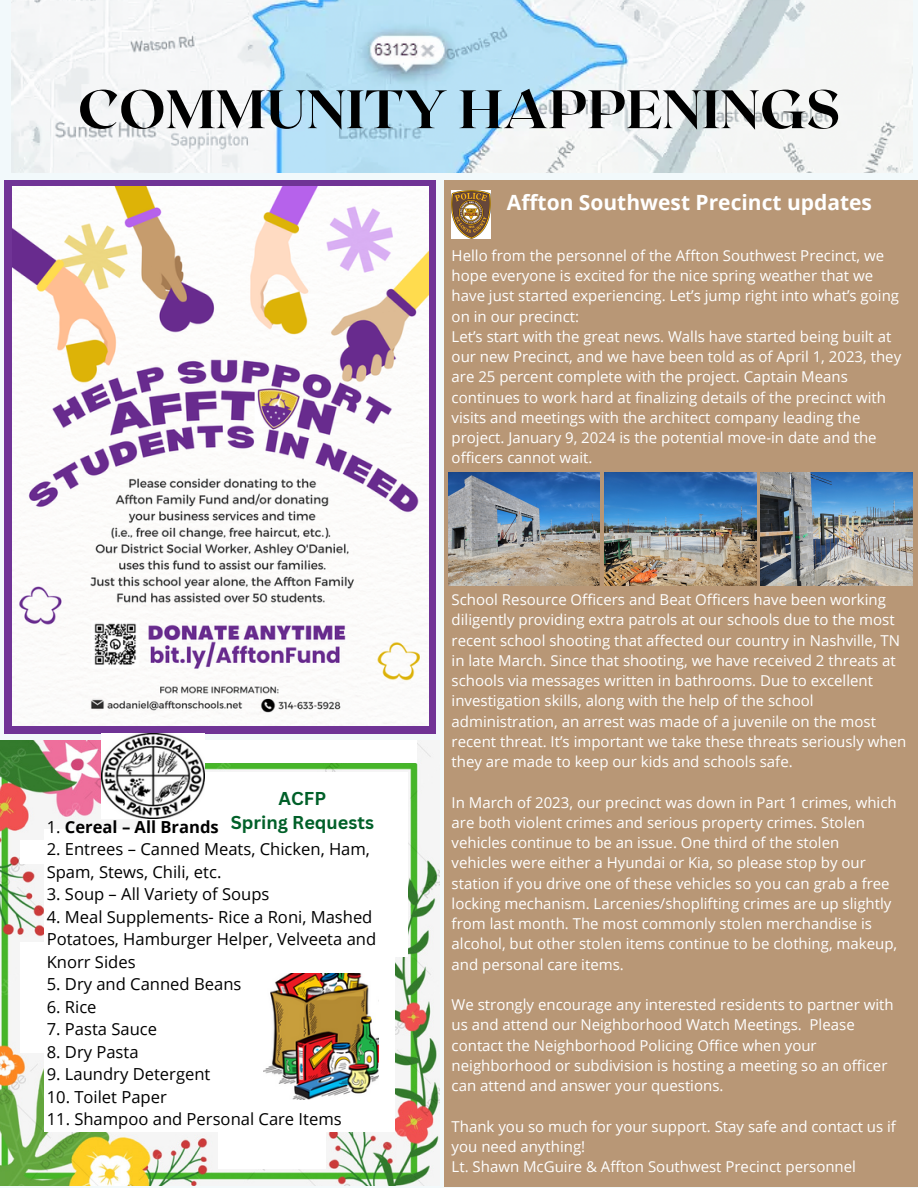
<style>
.page{position:relative;width:918px;height:1188px;background:#f2f9fb}
.page>*{position:absolute;margin:0;border:0;box-sizing:border-box;transform-origin:0 0}
.t1{font:800 54px "Roxborough CF";color:#000}
.t2{font:700 21px "Open Sans";color:#fff}
.t3{font:700 18.15px/24.8px "Canva Sans";color:#006029;text-align:center}
.t4{font:16.65px/22.5px "Open Sans";color:#000}
.t5{font:700 16.65px "Open Sans";color:#000}
.t6{font:15px/20.2px "Open Sans";color:#fff}
.s1{font-weight:400}
</style>
<div class="page">
<img style="left:11px;top:0;width:901px;height:172px">
<div style="left:444px;top:180px;width:473px;height:1007px;background:#b89776"></div>
<div style="left:4px;top:180px;width:432px;height:554px;background:#703496"></div>
<img style="left:12px;top:187px;width:416px;height:539px">
<img style="left:0;top:741px;width:440px;height:444px">
<div style="left:142px;top:772px;width:265px;height:184px;background:#fff"></div>
<div style="left:44px;top:829px;width:350px;height:302px;background:#fff"></div>
<div style="left:130px;top:741px;width:286px;height:22px;background:#fff"></div>
<img style="left:102px;top:734px;width:102px;height:84px">
<img style="left:264px;top:974px;width:114px;height:126px">
<div style="left:20px;top:942px;width:25px;height:111px;background:#fff"></div>
<div style="left:20px;top:840px;width:25px;height:24px;background:#fff"></div>
<div style="left:218px;top:1132px;width:107px;height:37px;background:#fff"></div>
<img style="left:452px;top:191px;width:39px;height:47px">
<img style="left:448px;top:472px;width:152px;height:114px">
<img style="left:605px;top:472px;width:152px;height:114px">
<img style="left:761px;top:472px;width:152px;height:114px">
<h1 class="t1" style="left:78px;top:74px;width:764px">COMMUNITY HAPPENINGS</h1>
<p class="t3" style="left:231px;top:785px;width:145px">ACFP<br>Spring Requests</p>
<p class="t5" style="left:47px;top:815px;width:174px"><span class="s1">1.</span> Cereal – All Brands</p>
<p class="t4" style="left:47px;top:838px;width:325px">2. Entrees – Canned Meats, Chicken, Ham,<br>Spam, Stews, Chili, etc.</p>
<p class="t4" style="left:47px;top:883px;width:224px">3. Soup – All Variety of Soups</p>
<p class="t4" style="left:47px;top:905px;width:331px">4. Meal Supplements- Rice a Roni, Mashed<br>Potatoes, Hamburger Helper, Velveeta and<br>Knorr Sides</p>
<p class="t4" style="left:47px;top:973px;width:196px">5. Dry and Canned Beans</p>
<p class="t4" style="left:47px;top:995px;width:51px">6. Rice</p>
<p class="t4" style="left:47px;top:1018px;width:112px">7. Pasta Sauce</p>
<p class="t4" style="left:47px;top:1040px;width:93px">8. Dry Pasta</p>
<p class="t4" style="left:47px;top:1063px;width:165px">9. Laundry Detergent</p>
<p class="t4" style="left:47px;top:1085px;width:122px">10. Toilet Paper</p>
<p class="t4" style="left:47px;top:1108px;width:297px">11. Shampoo and Personal Care Items</p>
<h2 class="t2" style="left:507px;top:188px;width:367px">Affton Southwest Precinct updates</h2>
<p class="t6" style="left:452px;top:245px;width:451px">Hello from the personnel of the Affton Southwest Precinct, we hope everyone is excited for the nice spring weather that we have just started experiencing. Let’s jump right into what’s going on in our precinct:<br>Let’s start with the great news. Walls have started being built at our new Precinct, and we have been told as of April 1, 2023, they are 25 percent complete with the project. Captain Means continues to work hard at finalizing details of the precinct with visits and meetings with the architect company leading the project. January 9, 2024 is the potential move-in date and the officers cannot wait.</p>
<p class="t6" style="left:452px;top:589px;width:456px">School Resource Officers and Beat Officers have been working diligently providing extra patrols at our schools due to the most recent school shooting that affected our country in Nashville, TN in late March. Since that shooting, we have received 2 threats at schools via messages written in bathrooms. Due to excellent investigation skills, along with the help of the school administration, an arrest was made of a juvenile on the most recent threat. It’s important we take these threats seriously when they are made to keep our kids and schools safe.</p>
<p class="t6" style="left:452px;top:792px;width:447px">In March of 2023, our precinct was down in Part 1 crimes, which are both violent crimes and serious property crimes. Stolen vehicles continue to be an issue. One third of the stolen vehicles were either a Hyundai or Kia, so please stop by our station if you drive one of these vehicles so you can grab a free locking mechanism. Larcenies/shoplifting crimes are up slightly from last month. The most commonly stolen merchandise is alcohol, but other stolen items continue to be clothing, makeup, and personal care items.</p>
<p class="t6" style="left:452px;top:994px;width:444px">We strongly encourage any interested residents to partner with us and attend our Neighborhood Watch Meetings. Please contact the Neighborhood Policing Office when your neighborhood or subdivision is hosting a meeting so an officer can attend and answer your questions.</p>
<p class="t6" style="left:452px;top:1116px;width:446px">Thank you so much for your support. Stay safe and contact us if you need anything!<br>Lt. Shawn McGuire &amp; Affton Southwest Precinct personnel</p>
</div>
